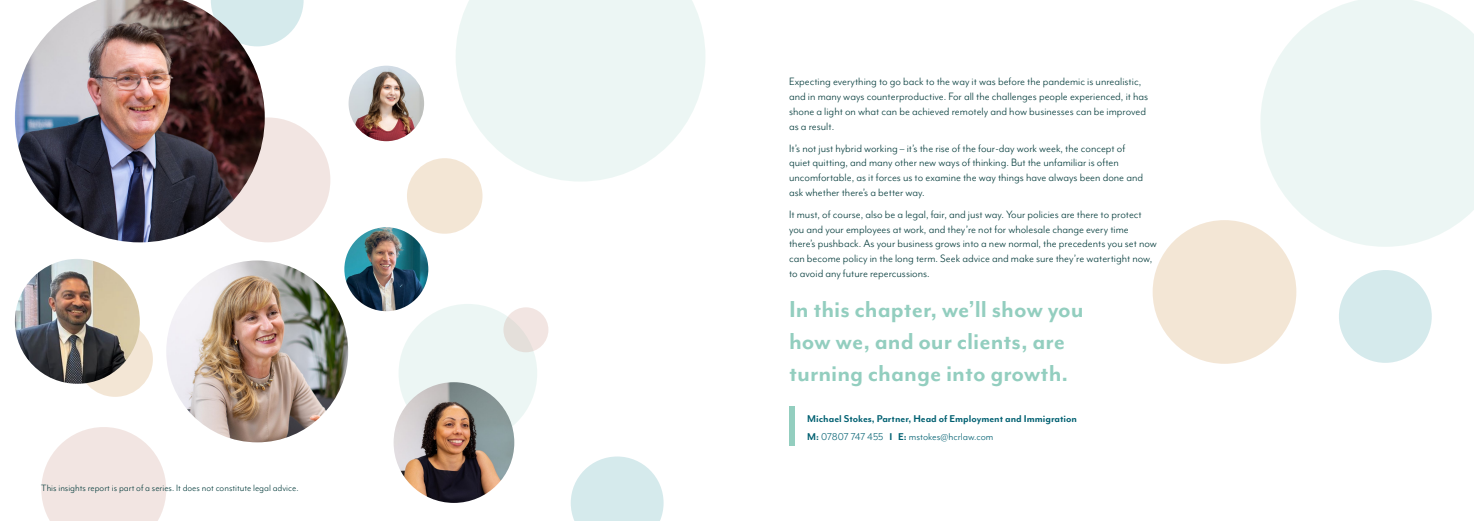
<style>
.page{position:relative;width:1474px;height:521px;background:#fff}
.page>*{position:absolute;margin:0;border:0;box-sizing:border-box;transform-origin:0 0}
.t1{font:700 26.6px/31.9px "Mr Eaves Mod OT";color:#93cebf}
.t2{font:12.25px/14.7px "Mr Eaves Mod OT";color:#023a3a}
.t3{font:700 11.38px/18.6px "Mr Eaves Mod OT";color:#006071}
.t4{font:10.5px "Mr Eaves Mod OT";color:#023a3a}
.s1{font-weight:400}
</style>
<div class="page">
<div style="left:398px;top:304px;width:139px;height:138px;background:#ecf6f4;border-radius:50%"></div>
<svg style="left:265px;top:0;width:39px;height:46px"></svg>
<div style="left:77px;top:321px;width:76px;height:76px;background:#f3e6d5;border-radius:50%"></div>
<div style="left:205px;top:117px;width:125px;height:125px;background:#f2e5e2;border-radius:50%"></div>
<svg style="left:455px;top:0;width:250px;height:182px;fill:#ecf6f4"></svg>
<img style="left:15px;top:0;width:250px;height:242px">
<img style="left:15px;top:259px;width:125px;height:125px;border-radius:62px">
<img style="left:166px;top:260px;width:182px;height:182px;border-radius:91px">
<img style="left:393px;top:382px;width:121px;height:121px;border-radius:60px">
<img style="left:348px;top:66px;width:76px;height:75px;border-radius:38px">
<img style="left:344px;top:227px;width:84px;height:84px;border-radius:42px">
<div style="left:407px;top:158px;width:75px;height:76px;background:#f3e6d5;border-radius:50%"></div>
<svg style="left:570px;top:456px;width:93px;height:65px"></svg>
<svg style="left:41px;top:427px;width:125px;height:94px"></svg>
<div style="left:789px;top:407px;width:5px;height:39px;background:#93cebf"></div>
<svg style="left:1260px;top:0;width:213px;height:247px;fill:#ecf6f4"></svg>
<div style="left:1152px;top:220px;width:144px;height:144px;background:#f3e6d5;border-radius:50%"></div>
<div style="left:1338px;top:270px;width:93px;height:93px;background:#d5eaec;border-radius:50%"></div>
<div style="left:503px;top:307px;width:45px;height:45px;background:linear-gradient(to right,#e4e0db,#f5e6e4);border-radius:50%"></div>
<p class="t4" style="left:41px;top:482px;width:259px">This insights report is part of a series. It does not constitute legal advice.</p>
<p class="t2" style="left:789px;top:74px;width:361px">Expecting everything to go back to the way it was before the pandemic is unrealistic, and in many ways counterproductive. For all the challenges people experienced, it has shone a light on what can be achieved remotely and how businesses can be improved as a result.</p>
<p class="t2" style="left:789px;top:141px;width:355px">It’s not just hybrid working – it’s the rise of the four-day work week, the concept of quiet quitting, and many other new ways of thinking. But the unfamiliar is often uncomfortable, as it forces us to examine the way things have always been done and ask whether there’s a better way.</p>
<p class="t2" style="left:789px;top:207px;width:369px">It must, of course, also be a legal, fair, and just way. Your policies are there to protect you and your employees at work, and they’re not for wholesale change every time there’s pushback. As your business grows into a new normal, the precedents you set now can become policy in the long term. Seek advice and make sure they’re watertight now, to avoid any future repercussions.</p>
<h1 class="t1" style="left:789px;top:293px;width:296px">In this chapter, we’ll show you how we, and our clients, are turning change into growth.</h1>
<p class="t3" style="left:807px;top:409px;width:271px">Michael Stokes, Partner, Head of Employment and Immigration<br>M: <span class="s1">07807 747 455</span> I E: <span class="s1">mstokes@hcrlaw.com</span></p>
</div>
